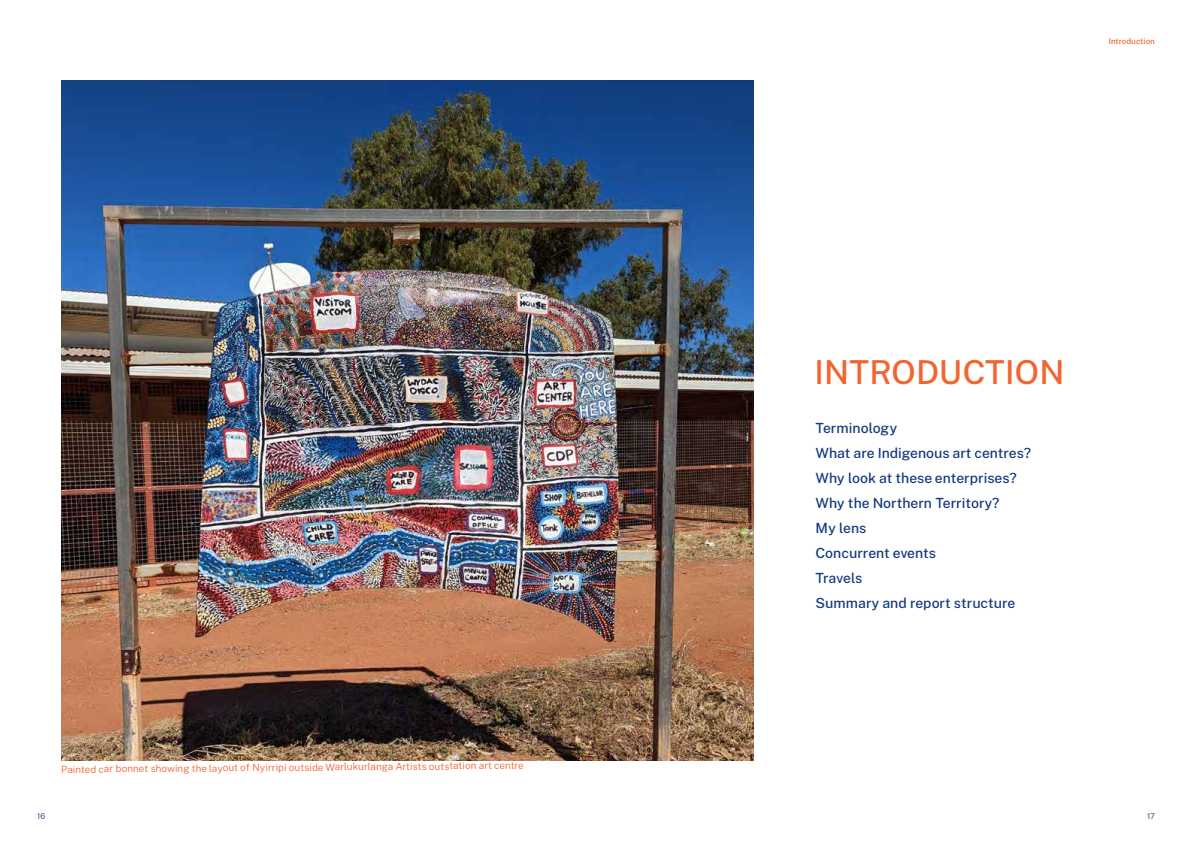
<style>
.page{position:relative;width:1191px;height:842px;background:#fff}
.page>*{position:absolute;margin:0;border:0;box-sizing:border-box;transform-origin:0 0}
.t1{font:500 33px "Public Sans";color:#f26531}
.t2{font:500 14px/25px "Public Sans";letter-spacing:-.005em;color:#14397f}
.t3{font:300 10px "Public Sans";color:#f26531}
.t4{font:500 8px "Public Sans";color:#f26531}
.t5{font:300 8px "Public Sans";color:#15397f}
</style>
<div class="page">
<img style="left:61px;top:80px;width:692px;height:680px">
<p class="t3" style="left:61px;top:764px;width:464px;rotate:-1deg">Painted car bonnet showing the layout of Nyirripi outside Warlukurlanga Artists outstation art centre</p>
<p class="t4" style="left:1108px;top:35px;width:48px">Introduction</p>
<h1 class="t1" style="left:814px;top:347px;width:251px">INTRODUCTION</h1>
<p class="t2" style="left:815px;top:415px;width:217px">Terminology<br>What are Indigenous art centres?<br>Why look at these enterprises?<br>Why the Northern Territory?<br>My lens<br>Concurrent events<br>Travels<br>Summary and report structure</p>
<p class="t5" style="left:37px;top:810px;width:10px">16</p>
<p class="t5" style="left:1147px;top:810px;width:9px">17</p>
</div>
